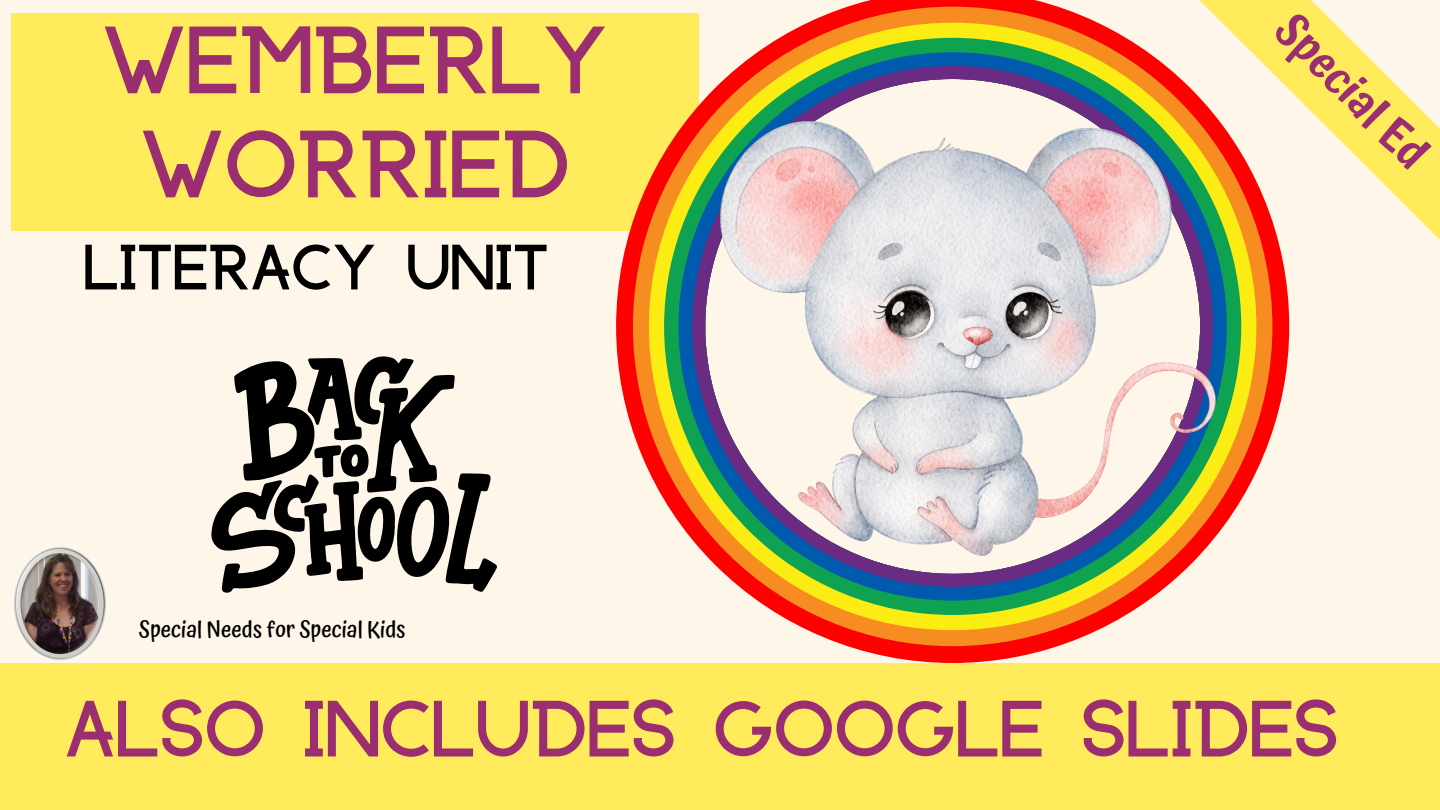
<style>
.page{position:relative;width:1440px;height:810px;background:#fff6ea}
.page>*{position:absolute;margin:0;border:0;box-sizing:border-box;transform-origin:0 0}
.t1{font:900 74.88px/104px "Anchorage";color:#9b2e70;text-align:center}
.t2{font:900 62.5px "Anchorage";color:#9b2e70}
.t3{font:900 50.25px "Anchorage";color:#000}
.t4{font:600 44.5px "Atma";color:#9b2e70}
.t5{font:500 22.5px "Atma";color:#000}
</style>
<div class="page">
<div style="left:0;top:663px;width:1440px;height:147px;background:#ffeb5b"></div>
<img style="left:13px;top:546px;width:94px;height:115px">
<div style="left:11px;top:13px;width:687px;height:217px;background:#ffeb5b"></div>
<svg style="left:1289px;top:0;width:151px;height:240px"></svg>
<svg style="left:211px;top:356px;width:286px;height:237px"></svg>
<svg style="left:616px;top:0;width:673px;height:663px"></svg>
<svg style="left:633px;top:7px;width:639px;height:639px"></svg>
<svg style="left:649px;top:23px;width:607px;height:607px"></svg>
<svg style="left:664px;top:38px;width:577px;height:577px"></svg>
<svg style="left:679px;top:52px;width:548px;height:549px"></svg>
<svg style="left:692px;top:66px;width:521px;height:521px"></svg>
<img style="left:720px;top:122px;width:496px;height:434px">
<p class="t1" style="left:102px;top:20px;width:508px">WEMBERLY<br>WORRIED</p>
<p class="t3" style="left:83px;top:245px;width:467px">LITERACY UNIT</p>
<p class="t5" style="left:139px;top:616px;width:268px">Special Needs for Special Kids</p>
<p class="t4" style="left:1302px;top:4px;width:197px;rotate:45deg">Special Ed</p>
<p class="t2" style="left:64px;top:702px;width:1276px">ALSO INCLUDES GOOGLE SLIDES</p>
</div>
